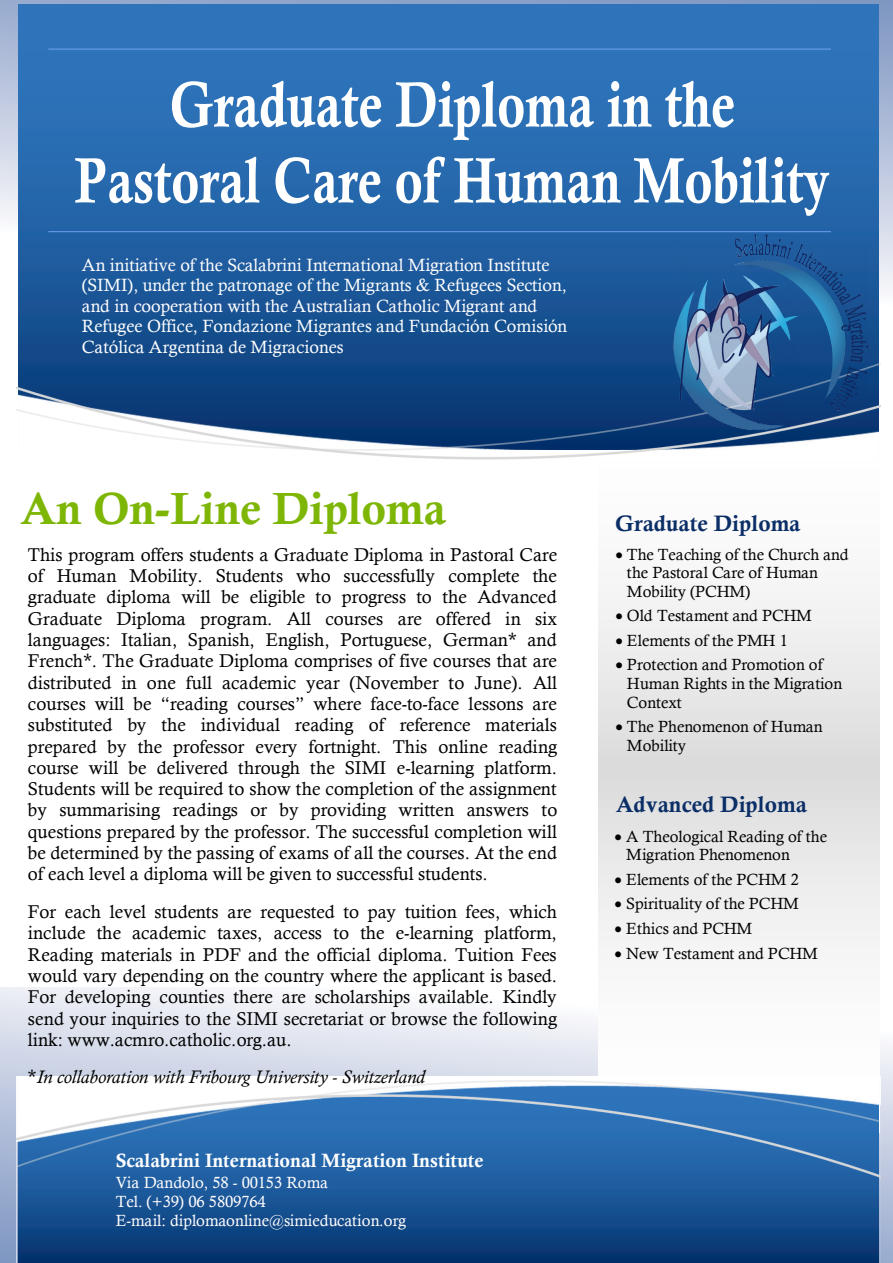
<style>
.page{position:relative;width:893px;height:1263px;background:#fff}
.page>*{position:absolute;margin:0;border:0;box-sizing:border-box;transform-origin:0 0}
.t1{font:64.35px/75.9px "Calis MT Bol";color:#fff;text-align:center;scale:.8 1}
.t2{font:45px "Calis MT Bol";letter-spacing:-.005em;color:#7eb606}
.t3{font:22.35px "Calis MT Bol";color:#0b2e67}
.t4{font:19.2px "Calis MT Bol";color:#fff}
.t5{font:18.45px/21.3px "Calisto";color:#000;text-align:justify}
.t6{font:italic 18.45px "Calisto";color:#000}
.t7{font:17.7px/20.4px "Calisto";color:#fff}
.t8{font:16.2px/18.8px "Calisto";letter-spacing:-.005em;color:#000}
.t9{font:16.2px/18.9px "Calisto";letter-spacing:-.01em;color:#fff}
.s1{font-style:normal}
</style>
<div class="page">
<svg style="left:0;top:987px;width:893px;height:276px"></svg>
<svg style="left:599px;top:594px;width:280px;height:482px"></svg>
<img style="left:17px;top:1076px;width:863px;height:187px">
<img style="left:17px;top:4px;width:863px;height:456px">
<hr style="left:48px;top:49px;width:783px;height:1px;background:#70a1f0">
<hr style="left:48px;top:231px;width:783px;height:1px;background:#70a1f0">
<img style="left:662px;top:229px;width:217px;height:201px">
<h1 class="t1" style="left:75px;top:66px;width:944px">Graduate Diploma in the<br>Pastoral Care of Human Mobility</h1>
<p class="t7" style="left:82px;top:254px;width:487px">An initiative of the Scalabrini International Migration Institute (SIMI), under the patronage of the Migrants &amp; Refugees Section, and in cooperation with the Australian Catholic Migrant and Refugee Office, Fondazione Migrantes and Fundación Comisión Católica Argentina de Migraciones</p>
<h2 class="t2" style="left:21px;top:483px;width:427px">An On-Line Diploma</h2>
<p class="t5" style="left:28px;top:543px;width:531px">This program offers students a Graduate Diploma in Pastoral Care of Human Mobility. Students who successfully complete the graduate diploma will be eligible to progress to the Advanced Graduate Diploma program. All courses are offered in six languages: Italian, Spanish, English, Portuguese, German* and French*. The Graduate Diploma comprises of five courses that are distributed in one full academic year (November to June). All courses will be “reading courses” where face-to-face lessons are substituted by the individual reading of reference materials prepared by the professor every fortnight. This online reading course will be delivered through the SIMI e-learning platform.<br>Students will be required to show the completion of the assignment by summarising readings or by providing written answers to questions prepared by the professor. The successful completion will be determined by the passing of exams of all the courses. At the end of each level a diploma will be given to successful students.</p>
<p class="t5" style="left:28px;top:901px;width:531px">For each level students are requested to pay tuition fees, which include the academic taxes, access to the e-learning platform, Reading materials in PDF and the official diploma. Tuition Fees would vary depending on the country where the applicant is based.<br>For developing counties there are scholarships available. Kindly send your inquiries to the SIMI secretariat or browse the following link: www.acmro.catholic.org.au.</p>
<p class="t6" style="left:28px;top:1066px;width:399px"><span class="s1">*</span>In collaboration with Fribourg University - Switzerland</p>
<p class="t4" style="left:116px;top:1150px;width:369px">Scalabrini International Migration Institute</p>
<p class="t9" style="left:116px;top:1173px;width:292px">Via Dandolo, 58 - 00153 Roma<br>Tel. (+39) 06 5809764<br>E-mail: diplomaonline@simieducation.org</p>
<p class="t3" style="left:615px;top:511px;width:187px">Graduate Diploma</p>
<p class="t8" style="left:627px;top:544px;width:223px;text-indent:-12px">• The Teaching of the Church and the Pastoral Care of Human<br>Mobility (PCHM)</p>
<p class="t8" style="left:615px;top:606px;width:198px">• Old Testament and PCHM</p>
<p class="t8" style="left:615px;top:631px;width:174px">• Elements of the PMH 1</p>
<p class="t8" style="left:627px;top:655px;width:217px;text-indent:-12px">• Protection and Promotion of<br>Human Rights in the Migration<br>Context</p>
<p class="t8" style="left:627px;top:717px;width:197px;text-indent:-12px">• The Phenomenon of Human<br>Mobility</p>
<p class="t3" style="left:616px;top:791px;width:192px">Advanced Diploma</p>
<p class="t8" style="left:626px;top:826px;width:202px;text-indent:-12px">• A Theological Reading of the<br>Migration Phenomenon</p>
<p class="t8" style="left:615px;top:869px;width:186px">• Elements of the PCHM 2</p>
<p class="t8" style="left:615px;top:894px;width:186px">• Spirituality of the PCHM</p>
<p class="t8" style="left:615px;top:919px;width:139px">• Ethics and PCHM</p>
<p class="t8" style="left:615px;top:943px;width:205px">• New Testament and PCHM</p>
</div>
